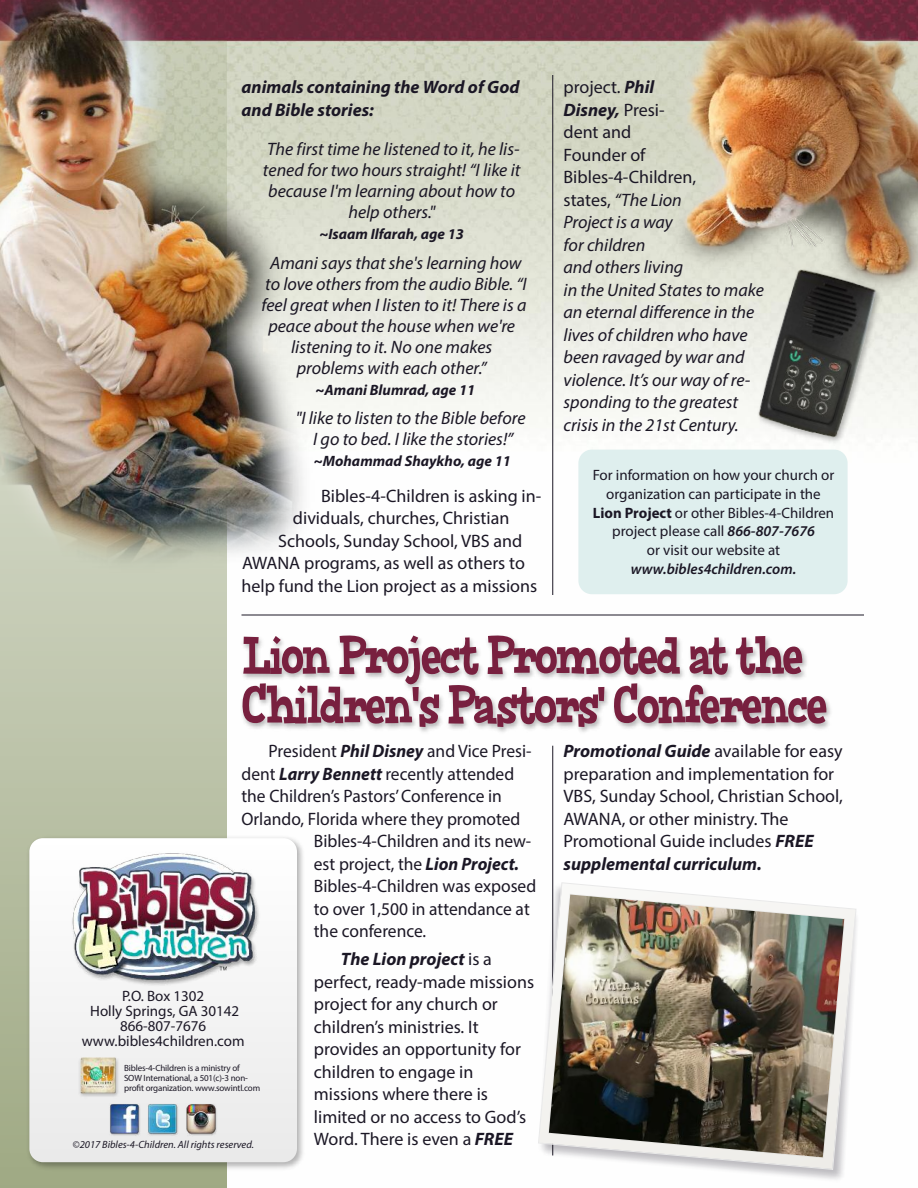
<style>
.page{position:relative;width:918px;height:1188px;background:#fff}
.page>*{position:absolute;margin:0;border:0;box-sizing:border-box;transform-origin:0 0}
.t1{font:55.5px/49.5px "Chusp";letter-spacing:-.05em;color:#78203f}
.t2{font:18px/22.5px "Myriad Pro";color:#1b1725}
.t3{font:italic 18px/22.5px "Myriad Pro";color:#1b1725;text-align:center}
.t4{font:italic 700 18px/22.5px "Myriad Pro";color:#1b1725}
.t5{font:15px/18.8px "Myriad Pro";color:#1b1725;text-align:center}
.t6{font:italic 700 15px "Myriad Pro";color:#1b1725}
.t7{font:italic 600 15px "Myriad Pro";color:#1b1725}
.t8{font:italic 10.5px "Myriad Pro";color:#1b1725}
.t9{font:9px/9.8px "Myriad Pro";letter-spacing:-.015em;color:#1b1725}
.s1{font-style:normal}
.s2{font-weight:700}
.s3{font-weight:600;font-style:italic}
.s4{font-weight:700;font-style:italic}
</style>
<div class="page">
<img style="left:226px;top:0;width:692px;height:1188px">
<svg style="left:0;top:588px;width:226px;height:600px;background:#bbc2a8"></svg>
<hr style="left:552px;top:75px;width:1px;height:520px;background:#1b1725">
<hr style="left:242px;top:615px;width:622px;height:1px;background:#1b1725">
<hr style="left:552px;top:746px;width:1px;height:409px;background:#1b1725">
<div style="left:578px;top:450px;width:270px;height:144px;background:#dfefee;border-radius:14px"></div>
<img style="left:534px;top:875px;width:332px;height:311px">
<svg style="left:538px;top:882px;width:319px;height:288px"></svg>
<img style="left:548px;top:893px;width:297px;height:266px">
<img style="left:0;top:0;width:315px;height:588px">
<img style="left:664px;top:0;width:254px;height:303px">
<img style="left:744px;top:248px;width:170px;height:220px">
<img style="left:751px;top:259px;width:137px;height:186px">
<img style="left:222px;top:620px;width:638px;height:171px">
<img style="left:23px;top:833px;width:285px;height:341px">
<div style="left:29px;top:838px;width:268px;height:324px;background:#f1f1f1;border-radius:14px"></div>
<img style="left:61px;top:844px;width:204px;height:141px">
<img style="left:80px;top:1059px;width:39px;height:38px">
<img style="left:79px;top:1057px;width:38px;height:38px">
<img style="left:109px;top:1103px;width:108px;height:34px">
<p class="t4" style="left:242px;top:75px;width:280px">animals containing the Word of God and Bible stories:</p>
<p class="t3" style="left:263px;top:139px;width:259px;line-height:21px">The first time he listened to it, he lis&shy;tened for two hours straight! “I like it because I'm learning about how to help others."</p>
<p class="t6" style="left:319px;top:225px;width:146px">~Isaam Ilfarah, age 13</p>
<p class="t3" style="left:261px;top:252px;width:267px;line-height:21px">Amani says that she's learning how to love others from the audio Bible. “I feel great when I listen to it! There is a peace about the house when we're listening to it. No one makes problems with each other.”</p>
<p class="t6" style="left:316px;top:380px;width:161px">~Amani Blumrad, age 11</p>
<p class="t3" style="left:296px;top:407px;width:231px;line-height:21px">"I like to listen to the Bible before<br>I go to bed. I like the stories!”</p>
<p class="t6" style="left:314px;top:451px;width:199px">~Mohammad Shaykho, age 11</p>
<p class="t2" style="left:321px;top:484px;width:222px">Bibles-4-Children is asking in-</p>
<p class="t2" style="left:293px;top:507px;width:218px">dividuals, churches, Christian</p>
<p class="t2" style="left:278px;top:529px;width:246px">Schools, Sunday School, VBS and</p>
<p class="t2" style="left:242px;top:552px;width:284px">AWANA programs, as well as others to</p>
<p class="t2" style="left:241px;top:574px;width:297px">help fund the Lion project as a missions</p>
<p class="t3" style="left:564px;top:75px;width:202px;text-align:left"><span class="s1">project.</span> <span class="s2">Phil<br>Disney,</span> <span class="s1">Presi-<br>dent and<br>Founder of<br>Bibles-4-Children,<br>states,</span> “The Lion<br>Project is a way<br>for children<br>and others living<br>in the United States to make an eternal difference in the lives of children who have been ravaged by war and violence. It’s our way of re&shy;sponding to the greatest crisis in the 21st Century.</p>
<p class="t5" style="left:593px;top:465px;width:243px">For information on how your church or organization can participate in the <span class="s2">Lion Project</span> or other Bibles-4-Children project please call <span class="s3">866-807-7676<br></span>or visit our website at</p>
<p class="t7" style="left:631px;top:559px;width:167px">www.bibles4children.com.</p>
<h1 class="t1" style="left:242px;top:629px;width:588px">Lion Project Promoted at the<br>Children’s Pastors’ Conference</h1>
<p class="t2" style="left:268px;top:740px;width:265px">President <span class="s4">Phil Disney</span> and Vice Presi-</p>
<p class="t2" style="left:241px;top:762px;width:274px">dent <span class="s4">Larry Bennett</span> recently attended</p>
<p class="t2" style="left:241px;top:785px;width:262px">the Children’s Pastors’Conference in</p>
<p class="t2" style="left:241px;top:807px;width:280px">Orlando, Florida where they promoted</p>
<p class="t2" style="left:314px;top:830px;width:219px">Bibles-4-Children and its new-</p>
<p class="t2" style="left:314px;top:852px;width:207px">est project, the <span class="s4">Lion Project.</span></p>
<p class="t2" style="left:314px;top:875px;width:224px">Bibles-4-Children was exposed</p>
<p class="t2" style="left:314px;top:897px;width:217px">to over 1,500 in attendance at</p>
<p class="t2" style="left:314px;top:920px;width:114px">the conference.</p>
<p class="t2" style="left:314px;top:948px;width:222px;text-indent:27px"><span class="s4">The Lion project</span> is a perfect, ready-made missions project for any church or children’s ministries. It provides an opportunity for children to engage in missions where there is limited or no access to God’s<br>Word. There is even a <span class="s4">FREE</span></p>
<p class="t5" style="left:82px;top:988px;width:164px;line-height:15px">P.O. Box 1302<br>Holly Springs, GA 30142<br>866-807-7676 www.bibles4children.com</p>
<p class="t9" style="left:124px;top:1063px;width:138px">Bibles-4-Children is a ministry of<br>SOW International, a 501(c)-3 non&shy;profit organization. www.sowintl.com</p>
<p class="t8" style="left:73px;top:1138px;width:183px">©2017 Bibles-4-Children. All rights reserved.</p>
<p class="t2" style="left:564px;top:740px;width:281px"><span class="s4">Promotional Guide</span> available for easy preparation and implementation for VBS, Sunday School, Christian School, AWANA, or other ministry. The Promotional Guide includes <span class="s4">FREE supplemental curriculum.</span></p>
</div>
